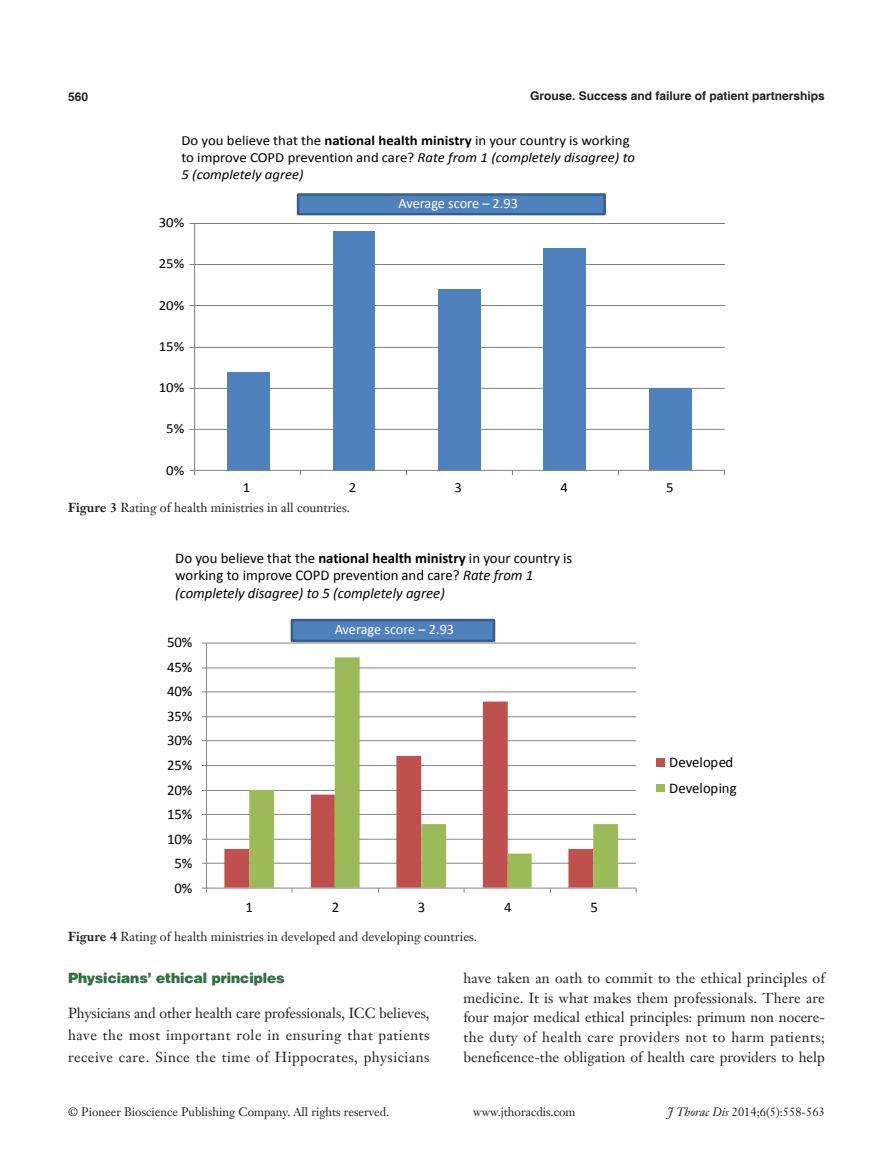
<style>
.page{position:relative;width:893px;height:1170px;background:#fff}
.page>*{position:absolute;margin:0;border:0;box-sizing:border-box;transform-origin:0 0}
.t1{font:14.7px/17.7px "Calibri";color:#000}
.t2{font:14.7px "Calibri";letter-spacing:-.01em;color:#fff}
.t3{font:14.25px/19.5px "Janson Text LT";letter-spacing:.015em;color:#231f20;text-align:justify}
.Default{font:14.25px "Calibri";letter-spacing:-.01em;color:#fff}
.一级标题正体{font:900 14.25px "Helvetica";color:#30703e}
.t4{font:13.95px/16.6px "Calibri";color:#000;scale:1.06 1}
.t5{font:13.95px "Calibri";letter-spacing:-.01em;color:#fff;scale:1.06 1}
.t6{font:12.75px "Janson Text LT";color:#231f20}
.t7{font:12px "Janson Text LT";color:#231f20}
.t8{font:700 12px "Helvetica";color:#231f20}
.s1{font-weight:700}
.s2{font-style:italic}
</style>
<div class="page">
<hr style="left:195px;top:429px;width:529px;height:1px;background:#808080">
<hr style="left:195px;top:388px;width:529px;height:1px;background:#808080">
<hr style="left:195px;top:347px;width:529px;height:1px;background:#808080">
<hr style="left:195px;top:305px;width:529px;height:1px;background:#808080">
<hr style="left:195px;top:264px;width:529px;height:1px;background:#808080">
<hr style="left:195px;top:223px;width:529px;height:1px;background:#808080">
<div style="left:227px;top:372px;width:42px;height:98px;background:#4f81bd"></div>
<div style="left:333px;top:231px;width:41px;height:239px;background:#4f81bd"></div>
<div style="left:438px;top:289px;width:42px;height:181px;background:#4f81bd"></div>
<div style="left:544px;top:248px;width:42px;height:222px;background:#4f81bd"></div>
<div style="left:650px;top:388px;width:42px;height:82px;background:#4f81bd"></div>
<hr style="left:194px;top:223px;width:1px;height:247px;background:#808080">
<hr style="left:195px;top:470px;width:529px;height:1px;background:#808080">
<div style="left:298px;top:194px;width:307px;height:20px;background:#4f81bd"></div>
<div style="left:297px;top:193px;width:309px;height:22px;border:2px solid #385d8a"></div>
<div style="left:387px;top:196px;width:142px;height:17px;background:#4f81bd"></div>
<hr style="left:206px;top:862px;width:430px;height:1px;background:#868686">
<hr style="left:206px;top:838px;width:430px;height:1px;background:#868686">
<hr style="left:206px;top:813px;width:430px;height:1px;background:#868686">
<hr style="left:206px;top:790px;width:430px;height:1px;background:#868686">
<hr style="left:206px;top:765px;width:430px;height:1px;background:#868686">
<hr style="left:206px;top:740px;width:430px;height:1px;background:#868686">
<hr style="left:206px;top:716px;width:430px;height:1px;background:#868686">
<hr style="left:206px;top:691px;width:430px;height:1px;background:#868686">
<hr style="left:206px;top:667px;width:430px;height:1px;background:#868686">
<hr style="left:206px;top:642px;width:430px;height:1px;background:#868686">
<svg style="left:224px;top:716px;width:25px;height:171px"></svg>
<svg style="left:249px;top:657px;width:369px;height:230px"></svg>
<hr style="left:206px;top:643px;width:1px;height:245px;background:#868686">
<hr style="left:206px;top:887px;width:430px;height:1px;background:#868686">
<svg style="left:202px;top:887px;width:5px;height:5px"></svg>
<div style="left:657px;top:758px;width:8px;height:9px;background:#c0504d"></div>
<div style="left:657px;top:784px;width:8px;height:7px;background:#9bbb59"></div>
<div style="left:292px;top:620px;width:202px;height:21px;background:#4f81bd"></div>
<div style="left:291px;top:618px;width:204px;height:24px;border:3px solid #385d8a"></div>
<p class="t8" style="left:68px;top:89px;width:22px">560</p>
<p class="t8" style="left:530px;top:88px;width:296px">Grouse. Success and failure of patient partnerships</p>
<p class="t4" style="left:181px;top:132px;width:430px">Do you believe that the <span class="s1">national health ministry</span> in your country is working to improve COPD prevention and care? <span class="s2">Rate from 1 (completely disagree) to<br>5 (completely agree)</span></p>
<p class="t4" style="left:159px;top:214px;width:26px">30%</p>
<p class="t4" style="left:159px;top:255px;width:26px">25%</p>
<p class="t4" style="left:159px;top:297px;width:26px">20%</p>
<p class="t4" style="left:159px;top:338px;width:26px">15%</p>
<p class="t4" style="left:159px;top:379px;width:26px">10%</p>
<p class="t4" style="left:166px;top:420px;width:19px">5%</p>
<p class="t4" style="left:166px;top:461px;width:19px">0%</p>
<p class="Default" style="left:398px;top:194px;width:121px">Average score – 2.93</p>
<p class="t5" style="left:389px;top:195px;width:118px">Average score – 2,93</p>
<p class="t4" style="left:243px;top:479px;width:9px">1</p>
<p class="t4" style="left:349px;top:479px;width:9px">2</p>
<p class="t4" style="left:455px;top:479px;width:9px">3</p>
<p class="t4" style="left:560px;top:479px;width:9px">4</p>
<p class="t4" style="left:666px;top:479px;width:9px">5</p>
<p class="t6" style="left:68px;top:500px;width:284px"><span class="s1">Figure 3</span> Rating of health ministries in all countries.</p>
<p class="t1" style="left:175px;top:549px;width:398px">Do you believe that the <span class="s1">national health ministry</span> in your country is working to improve COPD prevention and care? <span class="s2">Rate from 1 (completely disagree) to 5 (completely agree)</span></p>
<p class="t1" style="left:167px;top:633px;width:27px">50%</p>
<p class="t1" style="left:167px;top:658px;width:27px">45%</p>
<p class="t1" style="left:167px;top:682px;width:27px">40%</p>
<p class="t1" style="left:167px;top:707px;width:27px">35%</p>
<p class="t1" style="left:167px;top:731px;width:27px">30%</p>
<p class="t1" style="left:167px;top:756px;width:27px">25%</p>
<p class="t1" style="left:167px;top:780px;width:27px">20%</p>
<p class="t1" style="left:167px;top:805px;width:27px">15%</p>
<p class="t1" style="left:167px;top:830px;width:27px">10%</p>
<p class="t1" style="left:175px;top:854px;width:19px">5%</p>
<p class="t1" style="left:175px;top:879px;width:19px">0%</p>
<p class="Default" style="left:335px;top:620px;width:121px">Average score – 2.93</p>
<p class="t2" style="left:331px;top:621px;width:126px">Average score – 2,93</p>
<p class="t1" style="left:246px;top:898px;width:9px">1</p>
<p class="t1" style="left:332px;top:898px;width:9px">2</p>
<p class="t1" style="left:418px;top:898px;width:9px">3</p>
<p class="t1" style="left:504px;top:898px;width:9px">4</p>
<p class="t1" style="left:590px;top:898px;width:9px">5</p>
<p class="t6" style="left:68px;top:927px;width:411px"><span class="s1">Figure 4</span> Rating of health ministries in developed and developing countries.</p>
<p class="t1" style="left:669px;top:750px;width:69px;line-height:25.2px">Developed<br>Developing</p>
<p class="一级标题正体" style="left:68px;top:969px;width:218px">Physicians’ ethical principles</p>
<p class="t3" style="left:68px;top:1001px;width:363px;line-height:22px">Physicians and other health care professionals, ICC believes, have the most important role in ensuring that patients receive care. Since the time of Hippocrates, physicians</p>
<p class="t3" style="left:463px;top:968px;width:363px">have taken an oath to commit to the ethical principles of medicine. It is what makes them professionals. There are four major medical ethical principles: primum non nocere&shy;the duty of health care providers not to harm patients; beneficence-the obligation of health care providers to help</p>
<p class="t7" style="left:68px;top:1104px;width:323px">© Pioneer Bioscience Publishing Company. All rights reserved.</p>
<p class="t7" style="left:473px;top:1104px;width:104px">www.jthoracdis.com</p>
<p class="t7" style="left:667px;top:1104px;width:159px"><span class="s2">J Thorac Dis</span> 2014;6(5):558-563</p>
</div>
